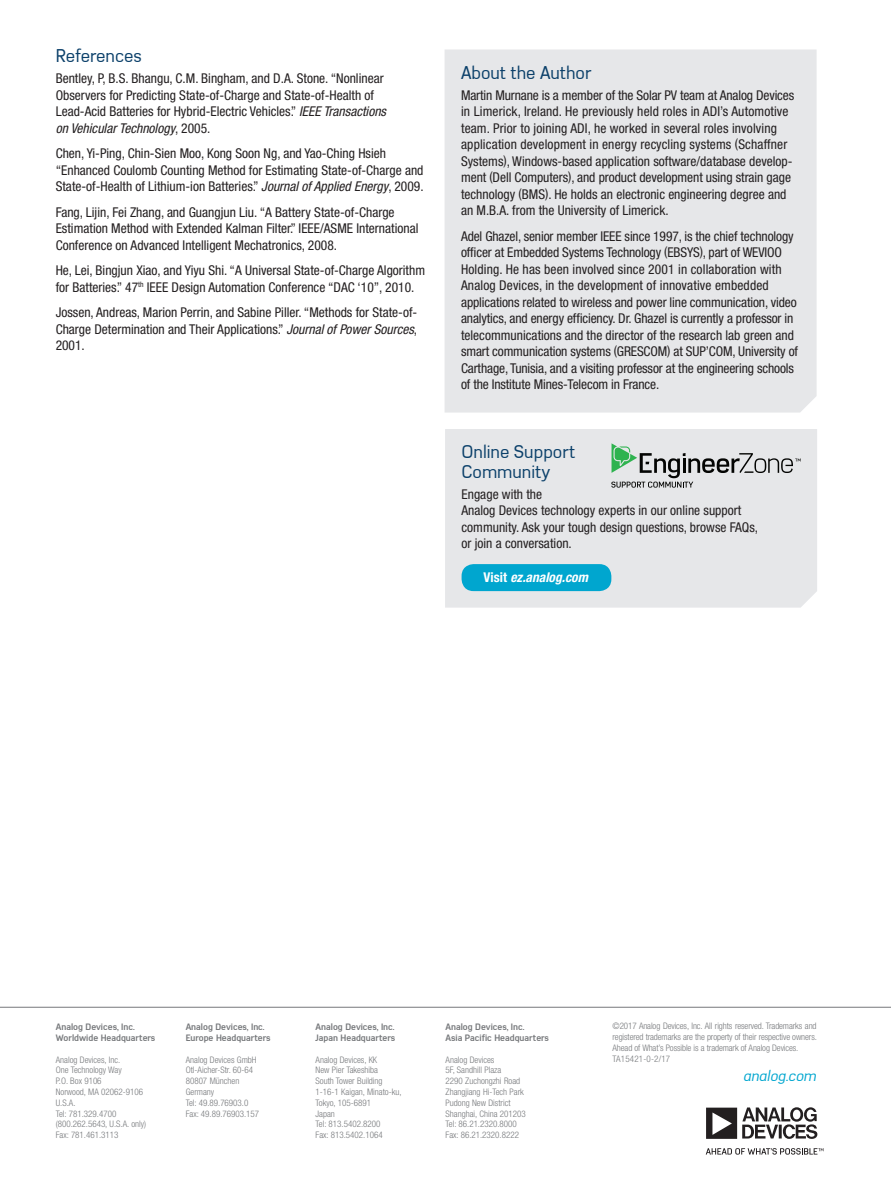
<style>
.page{position:relative;width:891px;height:1188px;background:#fff}
.page>*{position:absolute;margin:0;border:0;box-sizing:border-box;transform-origin:0 0}
.Heading_One{font:18px/19.5px "Azbuka Std";color:#0b406a}
.t1{font:italic 15px "Azbuka Std";color:#00a6cf}
.Body_Copy{font:condensed 13.5px/16.5px "Helvetica Neue LT Std";color:#231f20}
.t2{font:italic 700 condensed 13.5px "Helvetica Neue LT Std";color:#fff}
.t3{font:300 condensed 9px/10.8px "Helvetica Neue LT Std";color:#76787b}
.t4{font:700 9px/10.8px "Azbuka Std";color:#76787b}
.t5{font:300 condensed 9px "Helvetica Neue LT Std";letter-spacing:.02em;color:#76787b}
.s1{font-style:italic}
.s2{font-style:normal}
</style>
<div class="page">
<hr style="left:0;top:1007px;width:891px;height:1px;background:#76787b">
<svg style="left:706px;top:1148px;width:117px;height:7px"></svg>
<svg style="left:706px;top:1107px;width:111px;height:32px"></svg>
<div style="left:445px;top:49px;width:372px;height:364px;background:#e6e7e9"></div>
<div style="left:445px;top:429px;width:372px;height:179px;background:#e6e7e9"></div>
<svg style="left:611px;top:443px;width:190px;height:45px;background:#bec4c2"></svg>
<div style="left:462px;top:564px;width:149px;height:27px;background:#00a6cf;border-radius:12px"></div>
<p class="Heading_One" style="left:56px;top:46px;width:88px">References</p>
<p class="Body_Copy" style="left:56px;top:70px;width:332px">Bentley, P, B.S. Bhangu, C.M. Bingham, and D.A. Stone. “Nonlinear Observers for Predicting State-of-Charge and State-of-Health of Lead-Acid Batteries for Hybrid-Electric Vehicles.” <span class="s1">IEEE Transactions on Vehicular Technology</span>, 2005.</p>
<p class="Body_Copy" style="left:56px;top:145px;width:369px">Chen, Yi-Ping, Chin-Sien Moo, Kong Soon Ng, and Yao-Ching Hsieh “Enhanced Coulomb Counting Method for Estimating State-of-Charge and<br>State-of-Health of Lithium-ion Batteries.” <span class="s1">Journal of Applied Energy</span>, 2009.</p>
<p class="Body_Copy" style="left:56px;top:204px;width:364px">Fang, Lijin, Fei Zhang, and Guangjun Liu. “A Battery State-of-Charge<br>Estimation Method with Extended Kalman Filter.” IEEE/ASME International<br>Conference on Advanced Intelligent Mechatronics, 2008.</p>
<p class="Body_Copy" style="left:56px;top:262px;width:371px">He, Lei, Bingjun Xiao, and Yiyu Shi. “A Universal State-of-Charge Algorithm for Batteries.” 47<sup>th</sup> IEEE Design Automation Conference “DAC ‘10”, 2010.</p>
<p class="Body_Copy" style="left:56px;top:304px;width:363px;text-align:justify">Jossen, Andreas, Marion Perrin, and Sabine Piller. “Methods for State-of-Charge Determination and Their Applications.” <span class="s1">Journal of Power Sources</span>, 2001.</p>
<p class="Heading_One" style="left:461px;top:63px;width:132px">About the Author</p>
<p class="Body_Copy" style="left:461px;top:87px;width:335px">Martin Murnane is a member of the Solar PV team at Analog Devices in Limerick, Ireland. He previously held roles in ADI’s Automotive team. Prior to joining ADI, he worked in several roles involving application development in energy recycling systems (Schaffner Systems), Windows-based application software/database develop&shy;ment (Dell Computers), and product development using strain gage technology (BMS). He holds an electronic engineering degree and an M.B.A. from the University of Limerick.</p>
<p class="Body_Copy" style="left:461px;top:228px;width:338px">Adel Ghazel, senior member IEEE since 1997, is the chief technology officer at Embedded Systems Technology (EBSYS), part of WEVIOO Holding. He has been involved since 2001 in collaboration with Analog Devices, in the development of innovative embedded applications related to wireless and power line communication, video analytics, and energy efficiency. Dr. Ghazel is currently a professor in telecommunications and the director of the research lab green and smart communication systems (GRESCOM) at SUP’COM, University of Carthage, Tunisia, and a visiting professor at the engineering schools of the Institute Mines-Telecom in France.</p>
<p class="Heading_One" style="left:462px;top:442px;width:115px">Online Support<br>Community</p>
<p class="Body_Copy" style="left:462px;top:486px;width:298px">Engage with the<br>Analog Devices technology experts in our online support community. Ask your tough design questions, browse FAQs, or join a conversation.</p>
<p class="t2" style="left:484px;top:569px;width:106px"><span class="s2">Visit</span> ez.analog.com</p>
<p class="t4" style="left:56px;top:1021px;width:101px">Analog Devices, Inc.<br>Worldwide Headquarters</p>
<p class="t3" style="left:56px;top:1054px;width:92px">Analog Devices, Inc.<br>One Technology Way<br>P.O. Box 9106<br>Norwood, MA 02062-9106<br>U.S.A.<br>Tel: 781.329.4700 (800.262.5643, U.S.A. only)<br>Fax: 781.461.3113</p>
<p class="t4" style="left:186px;top:1021px;width:86px">Analog Devices, Inc.<br>Europe Headquarters</p>
<p class="t3" style="left:186px;top:1054px;width:75px">Analog Devices GmbH<br>Otl-Aicher-Str. 60-64<br>80807 München<br>Germany<br>Tel: 49.89.76903.0<br>Fax: 49.89.76903.157</p>
<p class="t4" style="left:316px;top:1021px;width:81px">Analog Devices, Inc.<br>Japan Headquarters</p>
<p class="t3" style="left:316px;top:1054px;width:87px">Analog Devices, KK<br>New Pier Takeshiba<br>South Tower Building<br>1-16-1 Kaigan, Minato-ku,<br>Tokyo, 105-6891<br>Japan<br>Tel: 813.5402.8200<br>Fax: 813.5402.1064</p>
<p class="t4" style="left:446px;top:1021px;width:105px">Analog Devices, Inc.<br>Asia Pacific Headquarters</p>
<p class="t3" style="left:446px;top:1054px;width:82px">Analog Devices<br>5F, Sandhill Plaza<br>2290 Zuchongzhi Road<br>Zhangjiang Hi-Tech Park<br>Pudong New District<br>Shanghai, China 201203<br>Tel: 86.21.2320.8000<br>Fax: 86.21.2320.8222</p>
<p class="t3" style="left:613px;top:1021px;width:206px">©2017 Analog Devices, Inc. All rights reserved. Trademarks and registered trademarks are the property of their respective owners.</p>
<p class="t3" style="left:613px;top:1042px;width:187px">Ahead of What’s Possible is a trademark of Analog Devices.</p>
<p class="t5" style="left:613px;top:1053px;width:59px">TA15421-0-2/17</p>
<p class="t1" style="left:744px;top:1067px;width:75px">analog.com</p>
</div>
